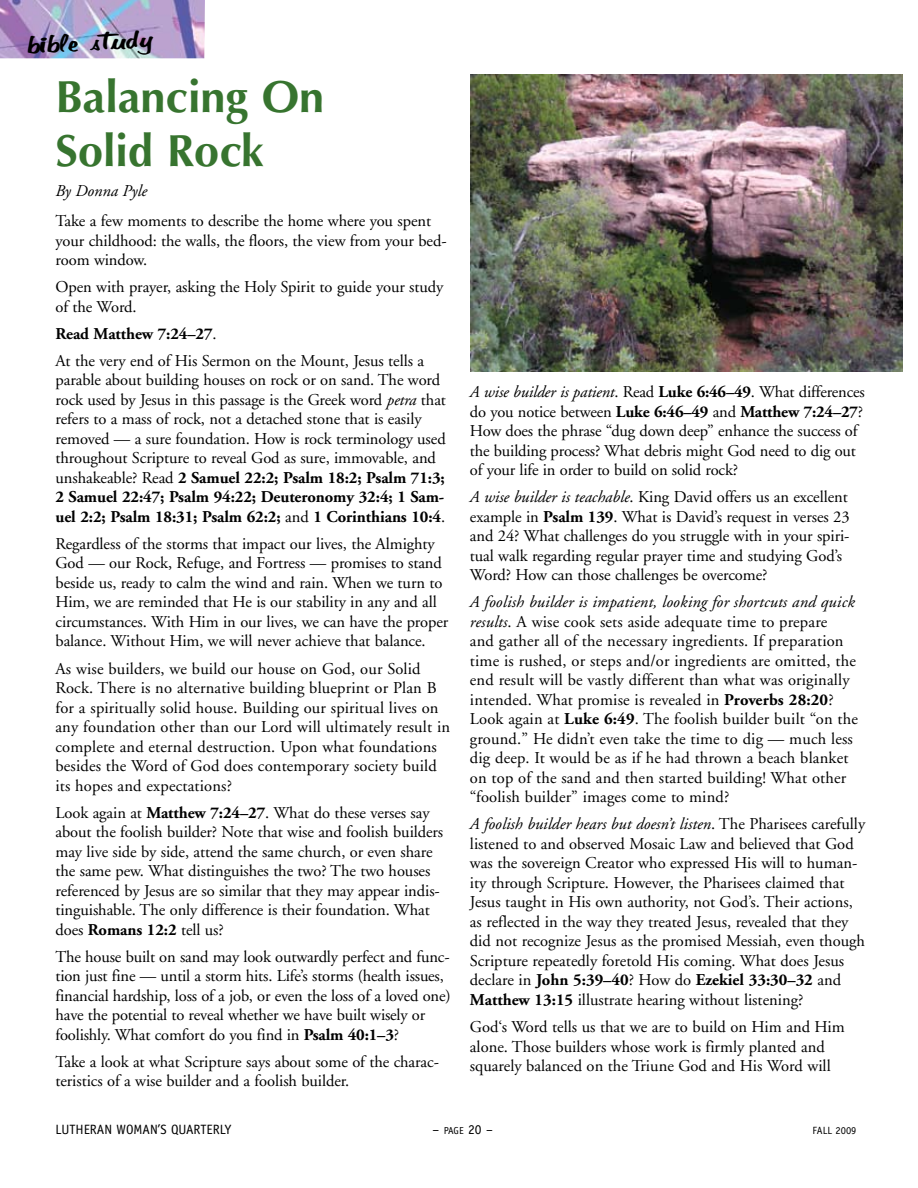
<style>
.page{position:relative;width:918px;height:1188px;background:#fff}
.page>*{position:absolute;margin:0;border:0;box-sizing:border-box;transform-origin:0 0}
.t1{font:700 45px/54px "Optima";color:#37742f}
.t2{font:22.5px "Vobab 54";color:#000}
.t3{font:16.5px/19.5px "Adobe Garamond";letter-spacing:-.005em;color:#000}
.t4{font:italic 16.5px "Adobe Garamond";color:#000}
.t5{font:13.5px "Officina Sans";color:#000}
.t6{font:10.5px "Officina Sans";color:#000}
.s1{font-weight:700}
.s2{font-style:italic}
.s3{font-style:inherit}
.s4{font-size:10.2px}
</style>
<div class="page">
<img style="left:0;top:0;width:205px;height:58px">
<img style="left:470px;top:75px;width:432px;height:296px">
<h2 class="t2" style="left:26px;top:28px;width:127px;rotate:-3deg">bible study</h2>
<h1 class="t1" style="left:56px;top:70px;width:270px">Balancing On<br>Solid Rock</h1>
<p class="t4" style="left:56px;top:182px;width:93px">By Donna Pyle</p>
<p class="t3" style="left:56px;top:212px;width:393px">Take a few moments to describe the home where you spent your childhood: the walls, the floors, the view from your bed&shy;room window.</p>
<p class="t3" style="left:56px;top:278px;width:389px">Open with prayer, asking the Holy Spirit to guide your study of the Word.</p>
<p class="t3" style="left:56px;top:320px;width:370px;line-height:27px"><span class="s1">Read Matthew 7:24–27</span>.<br>At the very end of His Sermon on the Mount, Jesus tells a</p>
<p class="t3" style="left:56px;top:371px;width:392px">parable about building houses on rock or on sand. The word rock used by Jesus in this passage is the Greek word <span class="s2">petra</span> that refers to a mass of rock, not a detached stone that is easily removed — a sure foundation. How is rock terminology used throughout Scripture to reveal God as sure, immovable, and unshakeable? Read <span class="s1">2 Samuel 22:2; Psalm 18:2; Psalm 71:3; 2 Samuel 22:47; Psalm 94:22; Deuteronomy 32:4; 1 Sam&shy;uel 2:2; Psalm 18:31; Psalm 62:2;</span> and <span class="s1">1 Corinthians 10:4</span>.</p>
<p class="t3" style="left:56px;top:534px;width:394px">Regardless of the storms that impact our lives, the Almighty God — our Rock, Refuge, and Fortress — promises to stand beside us, ready to calm the wind and rain. When we turn to Him, we are reminded that He is our stability in any and all circumstances. With Him in our lives, we can have the proper balance. Without Him, we will never achieve that balance.</p>
<p class="t3" style="left:56px;top:659px;width:396px">As wise builders, we build our house on God, our Solid Rock. There is no alternative building blueprint or Plan B for a spiritually solid house. Building our spiritual lives on any foundation other than our Lord will ultimately result in complete and eternal destruction. Upon what foundations besides the Word of God does contemporary society build its hopes and expectations?</p>
<p class="t3" style="left:56px;top:803px;width:389px">Look again at <span class="s1">Matthew 7:24–27</span>. What do these verses say about the foolish builder? Note that wise and foolish builders may live side by side, attend the same church, or even share the same pew. What distinguishes the two? The two houses referenced by Jesus are so similar that they may appear indis&shy;tinguishable. The only difference is their foundation. What does <span class="s1">Romans 12:2</span> tell us?</p>
<p class="t3" style="left:55px;top:947px;width:397px">The house built on sand may look outwardly perfect and func&shy;tion just fine — until a storm hits. Life’s storms (health issues, financial hardship, loss of a job, or even the loss of a loved one) have the potential to reveal whether we have built wisely or foolishly. What comfort do you find in <span class="s1">Psalm 40:1–3</span>?</p>
<p class="t3" style="left:56px;top:1052px;width:385px">Take a look at what Scripture says about some of the charac&shy;teristics of a wise builder and a foolish builder.</p>
<p class="t3" style="left:470px;top:383px;width:396px"><span class="s2">A wise builder is patient</span>. Read <span class="s1">Luke 6:46–49</span>. What differences do you notice between <span class="s1">Luke 6:46–49</span> and <span class="s1">Matthew 7:24–27</span>?<br>How does the phrase “dug down deep” enhance the success of the building process? What debris might God need to dig out of your life in order to build on solid rock?</p>
<p class="t3" style="left:470px;top:488px;width:381px"><span class="s2">A wise builder is teachable</span>. King David offers us an excellent example in <span class="s1">Psalm 139</span>. What is David’s request in verses 23 and 24? What challenges do you struggle with in your spiri&shy;tual walk regarding regular prayer time and studying God’s Word? How can those challenges be overcome?</p>
<p class="t3" style="left:470px;top:593px;width:390px"><span class="s2">A foolish builder is impatient, looking for shortcuts and quick results</span>. A wise cook sets aside adequate time to prepare<br>and gather all of the necessary ingredients. If preparation time is rushed, or steps and/or ingredients are omitted, the end result will be vastly different than what was originally intended. What promise is revealed in <span class="s1">Proverbs 28:20</span>?<br>Look again at <span class="s1">Luke 6:49</span>. The foolish builder built “on the ground.” He didn’t even take the time to dig — much less dig deep. It would be as if he had thrown a beach blanket on top of the sand and then started building! What other “foolish builder” images come to mind?</p>
<p class="t3" style="left:470px;top:815px;width:397px"><span class="s2">A foolish builder hears but doesn’t listen</span>. The Pharisees carefully listened to and observed Mosaic Law and believed that God was the sovereign Creator who expressed His will to human&shy;ity through Scripture. However, the Pharisees claimed that Jesus taught in His own authority, not God’s. Their actions, as reflected in the way they treated Jesus, revealed that they did not recognize Jesus as the promised Messiah, even though Scripture repeatedly foretold His coming. What does Jesus declare in <span class="s1">John 5:39–40</span>? How do <span class="s1">Ezekiel 33:30–32</span> and <span class="s1">Matthew 13:15</span> illustrate hearing without listening?</p>
<p class="t3" style="left:470px;top:1017px;width:376px">God‘s Word tells us that we are to build on Him and Him alone. Those builders whose work is firmly planted and squarely balanced on the Triune God and His Word will</p>
<p class="t5" style="left:56px;top:1122px;width:177px">LUTHERAN WOMAN<span class="s3">’</span>S QUARTERLY</p>
<p class="t5" style="left:433px;top:1122px;width:62px">– <span class="s4">page</span> 20 –</p>
<p class="t6" style="left:813px;top:1124px;width:45px">FALL 2009</p>
</div>
